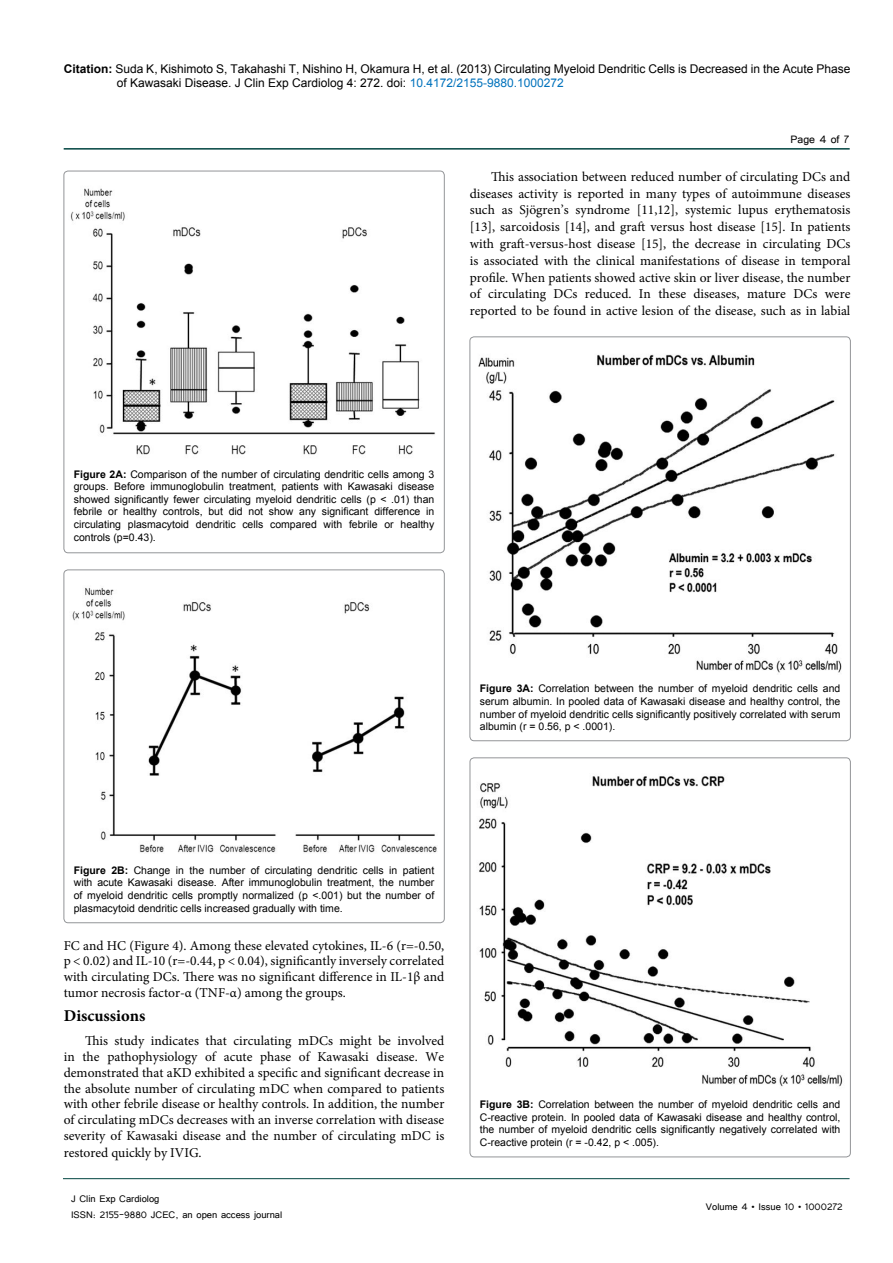
<style>
.page{position:relative;width:893px;height:1263px;background:#fff}
.page>*{position:absolute;margin:0;border:0;box-sizing:border-box;transform-origin:0 0}
.t1{font:700 16.5px "Minion Pro";color:#000}
.t2{font:13.5px/16.8px "Minion Pro";color:#000;text-align:justify}
.t3{font:13.5px "Tunga";color:#000}
.t4{font:12px/14.4px "Arial";color:#000}
.t5{font:12px/17px "Tunga";color:#000}
.t6{font:10.5px/12.6px "Arial";color:#000;text-align:justify}
.s1{font-weight:700}
.s2{color:#0072bc}
</style>
<div class="page">
<hr style="left:64px;top:148px;width:786px;height:2px;background:#004440">
<hr style="left:63px;top:1178px;width:787px;height:1px;background:#004440">
<img style="left:70px;top:188px;width:365px;height:267px">
<div style="left:64px;top:171px;width:380px;height:382px;border:1px solid #939598;border-radius:4px"></div>
<img style="left:72px;top:588px;width:365px;height:265px">
<div style="left:64px;top:570px;width:380px;height:353px;border:1px solid #939598;border-radius:4px"></div>
<img style="left:478px;top:354px;width:364px;height:319px">
<div style="left:470px;top:337px;width:380px;height:404px;border:1px solid #939598;border-radius:4px"></div>
<img style="left:479px;top:776px;width:364px;height:311px">
<div style="left:470px;top:758px;width:380px;height:399px;border:1px solid #939598;border-radius:4px"></div>
<p class="t4" style="left:117px;top:61px;width:735px;text-indent:-53px"><span class="s1">Citation:</span> Suda K, Kishimoto S, Takahashi T, Nishino H, Okamura H, et al. (2013) Circulating Myeloid Dendritic Cells is Decreased in the Acute Phase of Kawasaki Disease. J Clin Exp Cardiolog 4: 272. doi: <span class="s2">10.4172/2155-9880.1000272</span></p>
<p class="t3" style="left:790px;top:131px;width:60px">Page 4 of 7</p>
<p class="t2" style="left:470px;top:168px;width:382px;text-indent:21px">This association between reduced number of circulating DCs and diseases activity is reported in many types of autoimmune diseases such as Sjögren’s syndrome [11,12], systemic lupus erythematosis [13], sarcoidosis [14], and graft versus host disease [15]. In patients with graft-versus-host disease [15], the decrease in circulating DCs is associated with the clinical manifestations of disease in temporal profile. When patients showed active skin or liver disease, the number of circulating DCs reduced. In these diseases, mature DCs were reported to be found in active lesion of the disease, such as in labial</p>
<p class="t6" style="left:74px;top:468px;width:362px"><span class="s1">Figure 2A:</span> Comparison of the number of circulating dendritic cells among 3 groups. Before immunoglobulin treatment, patients with Kawasaki disease showed significantly fewer circulating myeloid dendritic cells (p &lt; .01) than febrile or healthy controls, but did not show any significant difference in circulating plasmacytoid dendritic cells compared with febrile or healthy controls (p=0.43).</p>
<p class="t6" style="left:480px;top:682px;width:362px"><span class="s1">Figure 3A:</span> Correlation between the number of myeloid dendritic cells and serum albumin. In pooled data of Kawasaki disease and healthy control, the number of myeloid dendritic cells significantly positively correlated with serum albumin (r = 0.56, p &lt; .0001).</p>
<p class="t6" style="left:74px;top:864px;width:362px"><span class="s1">Figure 2B:</span> Change in the number of circulating dendritic cells in patient with acute Kawasaki disease. After immunoglobulin treatment, the number of myeloid dendritic cells promptly normalized (p &lt;.001) but the number of plasmacytoid dendritic cells increased gradually with time.</p>
<p class="t2" style="left:64px;top:937px;width:382px;line-height:15.8px">FC and HC (Figure 4). Among these elevated cytokines, IL-6 (r=-0.50, p &lt; 0.02) and IL-10 (r=-0.44, p &lt; 0.04), significantly inversely correlated with circulating DCs. There was no significant difference in IL-1β and tumor necrosis factor-α (TNF-α) among the groups.</p>
<p class="t1" style="left:64px;top:1004px;width:83px">Discussions</p>
<p class="t2" style="left:64px;top:1033px;width:382px;line-height:15.9px;text-indent:21px">This study indicates that circulating mDCs might be involved in the pathophysiology of acute phase of Kawasaki disease. We demonstrated that aKD exhibited a specific and significant decrease in the absolute number of circulating mDC when compared to patients with other febrile disease or healthy controls. In addition, the number of circulating mDCs decreases with an inverse correlation with disease severity of Kawasaki disease and the number of circulating mDC is restored quickly by IVIG.</p>
<p class="t5" style="left:71px;top:1189px;width:213px">J Clin Exp Cardiolog<br>ISSN: 2155-9880 JCEC, an open access journal</p>
<p class="t6" style="left:480px;top:1098px;width:362px"><span class="s1">Figure 3B:</span> Correlation between the number of myeloid dendritic cells and C-reactive protein. In pooled data of Kawasaki disease and healthy control, the number of myeloid dendritic cells significantly negatively correlated with C-reactive protein (r = -0.42, p &lt; .005).</p>
<p class="t5" style="left:706px;top:1198px;width:138px">Volume 4 • Issue 10 • 1000272</p>
</div>
